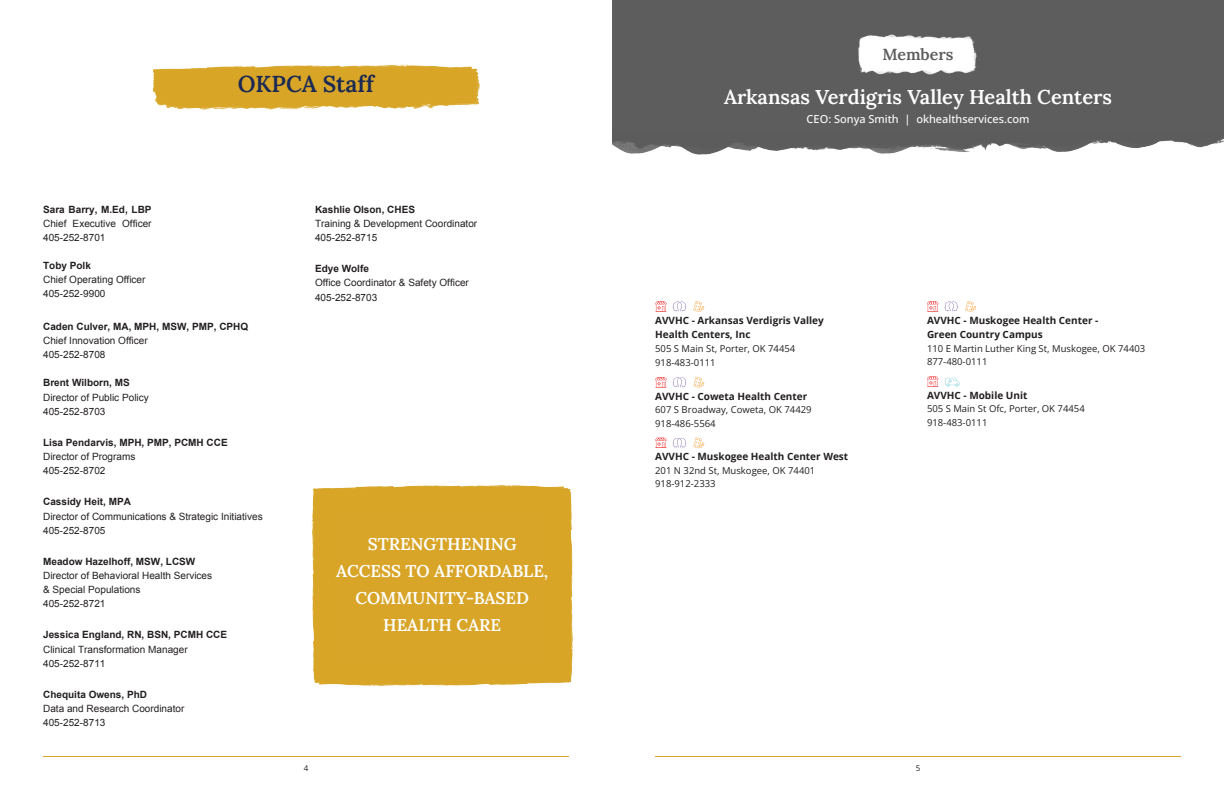
<style>
.page{position:relative;width:1224px;height:792px;background:#fff}
.page>*{position:absolute;margin:0;border:0;box-sizing:border-box;transform-origin:0 0}
.Heading_1{font:600 23px "Lora";color:#1a2955}
.Heading_Health_Center_Page{font:600 20px "Lora";color:#fff}
.Cover_Heading{font:600 17px/27px "Lora";color:#fff;text-align:center}
.Sub_Heading{font:600 16px "Lora";color:#5c5c5c}
.Heading_Health_Center_Page-2{font:500 11px "Open Sans";color:#fff}
.Body_Copy_OKCPA_Staff{font:10px/14.3px "Arial";color:#231f20}
.Health_Center_Body{font:700 10px/14px "Open Sans";color:#231f20}
.Health_Center_Body-2{font:9.5px/13.5px "Open Sans";color:#231f20}
.t1{font:8px "Open Sans";color:#231f20}
.s1{font-weight:700}
</style>
<div class="page">
<svg style="left:673px;top:301px;width:13px;height:10px"></svg>
<svg style="left:655px;top:301px;width:12px;height:11px"></svg>
<svg style="left:693px;top:301px;width:11px;height:11px"></svg>
<svg style="left:673px;top:438px;width:13px;height:10px"></svg>
<svg style="left:655px;top:438px;width:12px;height:10px"></svg>
<svg style="left:693px;top:437px;width:11px;height:11px"></svg>
<svg style="left:673px;top:377px;width:13px;height:10px"></svg>
<svg style="left:655px;top:377px;width:12px;height:11px"></svg>
<svg style="left:693px;top:377px;width:11px;height:11px"></svg>
<svg style="left:945px;top:301px;width:13px;height:10px"></svg>
<svg style="left:927px;top:301px;width:12px;height:11px"></svg>
<svg style="left:965px;top:301px;width:11px;height:11px"></svg>
<div style="left:612px;top:0;width:612px;height:131px;background:#5d5d5d"></div>
<img style="left:612px;top:131px;width:612px;height:24px">
<img style="left:858px;top:34px;width:119px;height:41px">
<svg style="left:927px;top:376px;width:12px;height:11px"></svg>
<svg style="left:945px;top:378px;width:14px;height:9px"></svg>
<div style="left:316px;top:495px;width:252px;height:186px;background:#d8a529"></div>
<img style="left:314px;top:681px;width:257px;height:6px">
<img style="left:313px;top:484px;width:258px;height:11px">
<img style="left:550px;top:490px;width:23px;height:191px">
<img style="left:311px;top:490px;width:24px;height:191px">
<img style="left:152px;top:64px;width:328px;height:46px">
<hr style="left:43px;top:756px;width:526px;height:1px;background:#d8a529">
<hr style="left:655px;top:756px;width:526px;height:1px;background:#d8a529">
<p class="Heading_1" style="left:238px;top:67px;width:138px">OKPCA Staff</p>
<p class="Body_Copy_OKCPA_Staff" style="left:43px;top:202px;width:110px;text-align:justify"><span class="s1">Sara Barry, M.Ed, LBP </span>Chief Executive Officer 405-252-8701</p>
<p class="Body_Copy_OKCPA_Staff" style="left:43px;top:258px;width:104px"><span class="s1">Toby Polk<br></span>Chief Operating Officer<br>405-252-9900</p>
<p class="Body_Copy_OKCPA_Staff" style="left:43px;top:319px;width:207px"><span class="s1">Caden Culver, MA, MPH, MSW, PMP, CPHQ<br></span>Chief Innovation Officer<br>405-252-8708</p>
<p class="Body_Copy_OKCPA_Staff" style="left:43px;top:376px;width:107px"><span class="s1">Brent Wilborn, MS<br></span>Director of Public Policy<br>405-252-8703</p>
<p class="Body_Copy_OKCPA_Staff" style="left:43px;top:436px;width:186px"><span class="s1">Lisa Pendarvis, MPH, PMP, PCMH CCE<br></span>Director of Programs<br>405-252-8702</p>
<p class="Body_Copy_OKCPA_Staff" style="left:43px;top:495px;width:221px"><span class="s1">Cassidy Heit, MPA<br></span>Director of Communications &amp; Strategic Initiatives<br>405-252-8705</p>
<p class="Body_Copy_OKCPA_Staff" style="left:43px;top:554px;width:170px"><span class="s1">Meadow Hazelhoff, MSW, LCSW<br></span>Director of Behavioral Health Services &amp; Special Populations<br>405-252-8721</p>
<p class="Body_Copy_OKCPA_Staff" style="left:43px;top:628px;width:185px"><span class="s1">Jessica England, RN, BSN, PCMH CCE<br></span>Clinical Transformation Manager<br>405-252-8711</p>
<p class="Body_Copy_OKCPA_Staff" style="left:43px;top:687px;width:143px"><span class="s1">Chequita Owens, PhD<br></span>Data and Research Coordinator<br>405-252-8713</p>
<p class="Body_Copy_OKCPA_Staff" style="left:315px;top:202px;width:164px"><span class="s1">Kashlie Olson, CHES<br></span>Training &amp; Development Coordinator<br>405-252-8715</p>
<p class="Body_Copy_OKCPA_Staff" style="left:315px;top:262px;width:155px"><span class="s1">Edye Wolfe<br></span>Office Coordinator &amp; Safety Officer<br>405-252-8703</p>
<p class="Cover_Heading" style="left:336px;top:529px;width:214px">STRENGTHENING<br>ACCESS TO AFFORDABLE,</p>
<p class="Cover_Heading" style="left:355px;top:583px;width:175px">COMMUNITY-BASED<br>HEALTH CARE</p>
<p class="Sub_Heading" style="left:882px;top:42px;width:73px">Members</p>
<p class="Heading_Health_Center_Page" style="left:724px;top:81px;width:389px">Arkansas Verdigris Valley Health Centers</p>
<p class="Heading_Health_Center_Page-2" style="left:807px;top:111px;width:224px">CEO: Sonya Smith | okhealthservices.com</p>
<p class="Health_Center_Body" style="left:655px;top:314px;width:170px">AVVHC - Arkansas Verdigris Valley<br>Health Centers, Inc</p>
<p class="Health_Center_Body-2" style="left:655px;top:341px;width:142px;line-height:14px">505 S Main St, Porter, OK 74454<br>918-483-0111</p>
<p class="Health_Center_Body" style="left:655px;top:389px;width:154px">AVVHC - Coweta Health Center</p>
<p class="Health_Center_Body-2" style="left:655px;top:403px;width:158px">607 S Broadway, Coweta, OK 74429<br>918-486-5564</p>
<p class="Health_Center_Body" style="left:655px;top:450px;width:195px">AVVHC - Muskogee Health Center West</p>
<p class="Health_Center_Body-2" style="left:655px;top:464px;width:162px">201 N 32nd St, Muskogee, OK 74401</p>
<p class="Health_Center_Body-2" style="left:655px;top:477px;width:62px">918-912-2333</p>
<p class="Health_Center_Body" style="left:927px;top:314px;width:173px">AVVHC - Muskogee Health Center -<br>Green Country Campus</p>
<p class="Health_Center_Body-2" style="left:927px;top:342px;width:220px">110 E Martin Luther King St, Muskogee, OK 74403</p>
<p class="Health_Center_Body-2" style="left:927px;top:355px;width:62px">877-480-0111</p>
<p class="Health_Center_Body" style="left:927px;top:388px;width:102px">AVVHC - Mobile Unit</p>
<p class="Health_Center_Body-2" style="left:927px;top:402px;width:159px">505 S Main St Ofc, Porter, OK 74454<br>918-483-0111</p>
<p class="t1" style="left:304px;top:762px;width:6px">4</p>
<p class="t1" style="left:916px;top:762px;width:6px">5</p>
</div>
